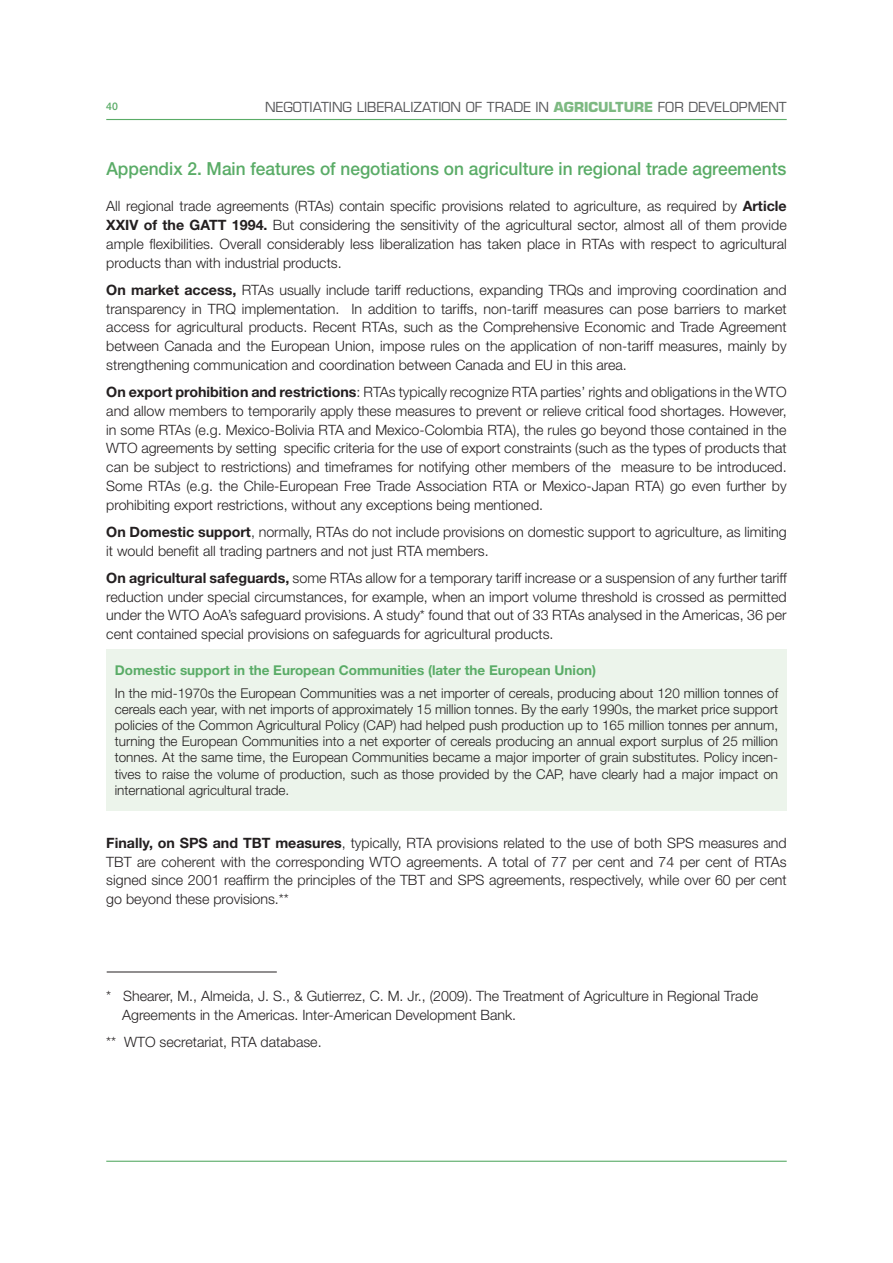
<style>
.page{position:relative;width:893px;height:1263px;background:#fff}
.page>*{position:absolute;margin:0;border:0;box-sizing:border-box;transform-origin:0 0}
.t1{font:500 18px "Helvetica Neue LT Std";color:#5aac67;scale:.96 1}
.t2{font:300 14.25px/18.8px "Helvetica Neue LT Std";color:#231f20;text-align:justify}
.t3{font:300 13.5px/16.2px "Helvetica Neue LT Std";color:#231f20;text-align:justify}
.t4{font:700 13.5px "Helvetica Neue LT Std";color:#5aac67}
.t5{font:13.5px "Eurostile LT Std";color:#57585a}
.t6{font:500 10.5px "Helvetica Neue LT Std";color:#5aac67}
.s1{font-weight:700;color:#7db982}
.s2{font-weight:700}
</style>
<div class="page">
<div style="left:106px;top:649px;width:681px;height:162px;background:#ecf4eb"></div>
<hr style="left:107px;top:972px;width:170px;height:1px;background:#231f20">
<hr style="left:106px;top:119px;width:681px;height:1px;background:#5aac67">
<hr style="left:106px;top:1161px;width:681px;height:1px;background:#5aac67">
<p class="t6" style="left:106px;top:102px;width:13px">40</p>
<p class="t5" style="left:265px;top:100px;width:523px">NEGOTIATING LIBERALIZATION OF TRADE IN <span class="s1">AGRICULTURE</span> FOR DEVELOPMENT</p>
<p class="t1" style="left:106px;top:162px;width:710px">Appendix 2. Main features of negotiations on agriculture in regional trade agreements</p>
<p class="t2" style="left:106px;top:198px;width:682px">All regional trade agreements (RTAs) contain specific provisions related to agriculture, as required by <span class="s2">Article XXIV of the GATT 1994.</span> But considering the sensitivity of the agricultural sector, almost all of them provide ample flexibilities. Overall considerably less liberalization has taken place in RTAs with respect to agricultural products than with industrial products.</p>
<p class="t2" style="left:106px;top:282px;width:682px"><span class="s2">On market access,</span> RTAs usually include tariff reductions, expanding TRQs and improving coordination and transparency in TRQ implementation. In addition to tariffs, non-tariff measures can pose barriers to market access for agricultural products. Recent RTAs, such as the Comprehensive Economic and Trade Agreement between Canada and the European Union, impose rules on the application of non-tariff measures, mainly by strengthening communication and coordination between Canada and EU in this area.</p>
<p class="t2" style="left:106px;top:384px;width:682px"><span class="s2">On export prohibition and restrictions</span>: RTAs typically recognize RTA parties’ rights and obligations in the WTO and allow members to temporarily apply these measures to prevent or relieve critical food shortages. However, in some RTAs (e.g. Mexico-Bolivia RTA and Mexico-Colombia RTA), the rules go beyond those contained in the WTO agreements by setting specific criteria for the use of export constraints (such as the types of products that can be subject to restrictions) and timeframes for notifying other members of the measure to be introduced.<br>Some RTAs (e.g. the Chile-European Free Trade Association RTA or Mexico-Japan RTA) go even further by prohibiting export restrictions, without any exceptions being mentioned.</p>
<p class="t2" style="left:106px;top:524px;width:682px"><span class="s2">On Domestic support</span>, normally, RTAs do not include provisions on domestic support to agriculture, as limiting it would benefit all trading partners and not just RTA members.</p>
<p class="t2" style="left:106px;top:570px;width:682px"><span class="s2">On agricultural safeguards,</span> some RTAs allow for a temporary tariff increase or a suspension of any further tariff reduction under special circumstances, for example, when an import volume threshold is crossed as permitted under the WTO AoA’s safeguard provisions. A study* found that out of 33 RTAs analysed in the Americas, 36 per cent contained special provisions on safeguards for agricultural products.</p>
<p class="t4" style="left:115px;top:665px;width:483px">Domestic support in the European Communities (later the European Union)</p>
<p class="t3" style="left:115px;top:686px;width:665px">In the mid-1970s the European Communities was a net importer of cereals, producing about 120 million tonnes of cereals each year, with net imports of approximately 15 million tonnes. By the early 1990s, the market price support policies of the Common Agricultural Policy (CAP) had helped push production up to 165 million tonnes per annum, turning the European Communities into a net exporter of cereals producing an annual export surplus of 25 million tonnes. At the same time, the European Communities became a major importer of grain substitutes. Policy incen&shy;tives to raise the volume of production, such as those provided by the CAP, have clearly had a major impact on international agricultural trade.</p>
<p class="t2" style="left:106px;top:835px;width:682px"><span class="s2">Finally, on SPS and TBT measures</span>, typically, RTA provisions related to the use of both SPS measures and TBT are coherent with the corresponding WTO agreements. A total of 77 per cent and 74 per cent of RTAs signed since 2001 reaffirm the principles of the TBT and SPS agreements, respectively, while over 60 per cent go beyond these provisions.**</p>
<p class="t2" style="left:122px;top:988px;width:638px;text-indent:-16px">* Shearer, M., Almeida, J. S., &amp; Gutierrez, C. M. Jr., (2009). The Treatment of Agriculture in Regional Trade<br>Agreements in the Americas. Inter-American Development Bank.</p>
<p class="t2" style="left:106px;top:1034px;width:217px">** WTO secretariat, RTA database.</p>
</div>
